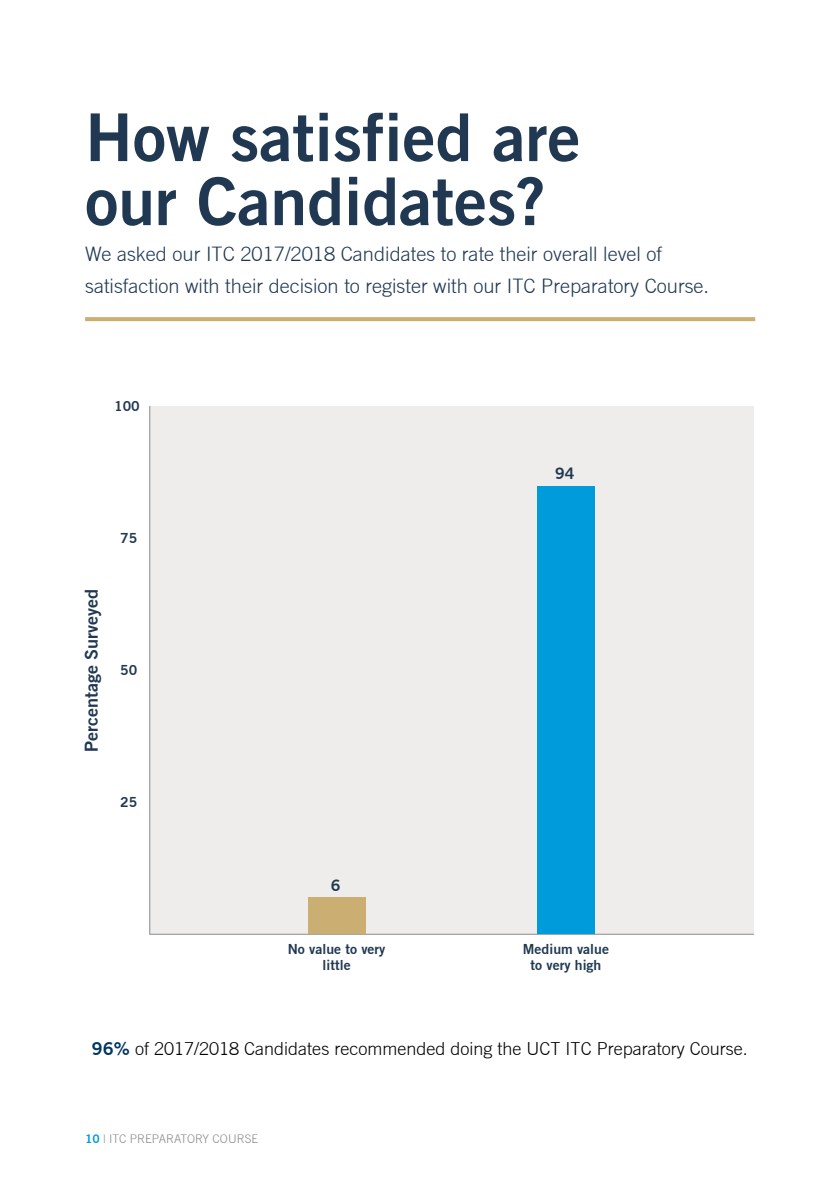
<style>
.page{position:relative;width:840px;height:1191px;background:#fff}
.page>*{position:absolute;margin:0;border:0;box-sizing:border-box;transform-origin:0 0}
.t1{font:700 66px/64px "Trade Gothic No.2";color:#203852}
.t2{font:300 20px/32px "Trade Gothic";color:#203852}
.t3{font:300 18px "Trade Gothic";color:#000}
.t4{font:700 18px "Trade Gothic No.2";color:#203852}
.t5{font:700 16px "Trade Gothic No.2";color:#203852}
.t6{font:700 14px/16px "Trade Gothic No.2";color:#203852;text-align:center}
.t7{font:300 12px "Trade Gothic";color:#8c8c8c}
.s1{font-family:"Trade Gothic No.2";font-weight:700;color:#003660}
.s2{font-family:"Trade Gothic No.2";font-weight:700;color:#009bdb}
</style>
<div class="page">
<svg style="left:85px;top:317px;width:669px;height:4px;background:#ccb176"></svg>
<div style="left:149px;top:406px;width:605px;height:529px;background:#eeedec"></div>
<div style="left:308px;top:897px;width:57px;height:36px;background:#cbae71"></div>
<div style="left:537px;top:486px;width:57px;height:447px;background:#009bdb"></div>
<h1 class="t1" style="left:85px;top:104px;width:496px">How satisfied are our Candidates?</h1>
<p class="t2" style="left:85px;top:238px;width:625px">We asked our ITC 2017/2018 Candidates to rate their overall level of satisfaction with their decision to register with our ITC Preparatory Course.</p>
<p class="t6" style="left:114px;top:398px;width:27px">100</p>
<p class="t4" style="left:80px;top:752px;width:165px;rotate:-90deg">Percentage Surveyed</p>
<p class="t6" style="left:120px;top:530px;width:19px">75</p>
<p class="t6" style="left:120px;top:662px;width:19px">50</p>
<p class="t6" style="left:120px;top:794px;width:19px">25</p>
<p class="t5" style="left:330px;top:875px;width:11px">6</p>
<p class="t5" style="left:554px;top:464px;width:21px">94</p>
<p class="t6" style="left:288px;top:940px;width:99px">No value to very little</p>
<p class="t6" style="left:522px;top:940px;width:87px">Medium value to very high</p>
<p class="t3" style="left:92px;top:1037px;width:657px"><span class="s1">96%</span> of 2017/2018 Candidates recommended doing the U CT ITC Preparatory Course.</p>
<p class="t7" style="left:85px;top:1131px;width:174px"><span class="s2">10</span> | ITC Preparatory course</p>
</div>
